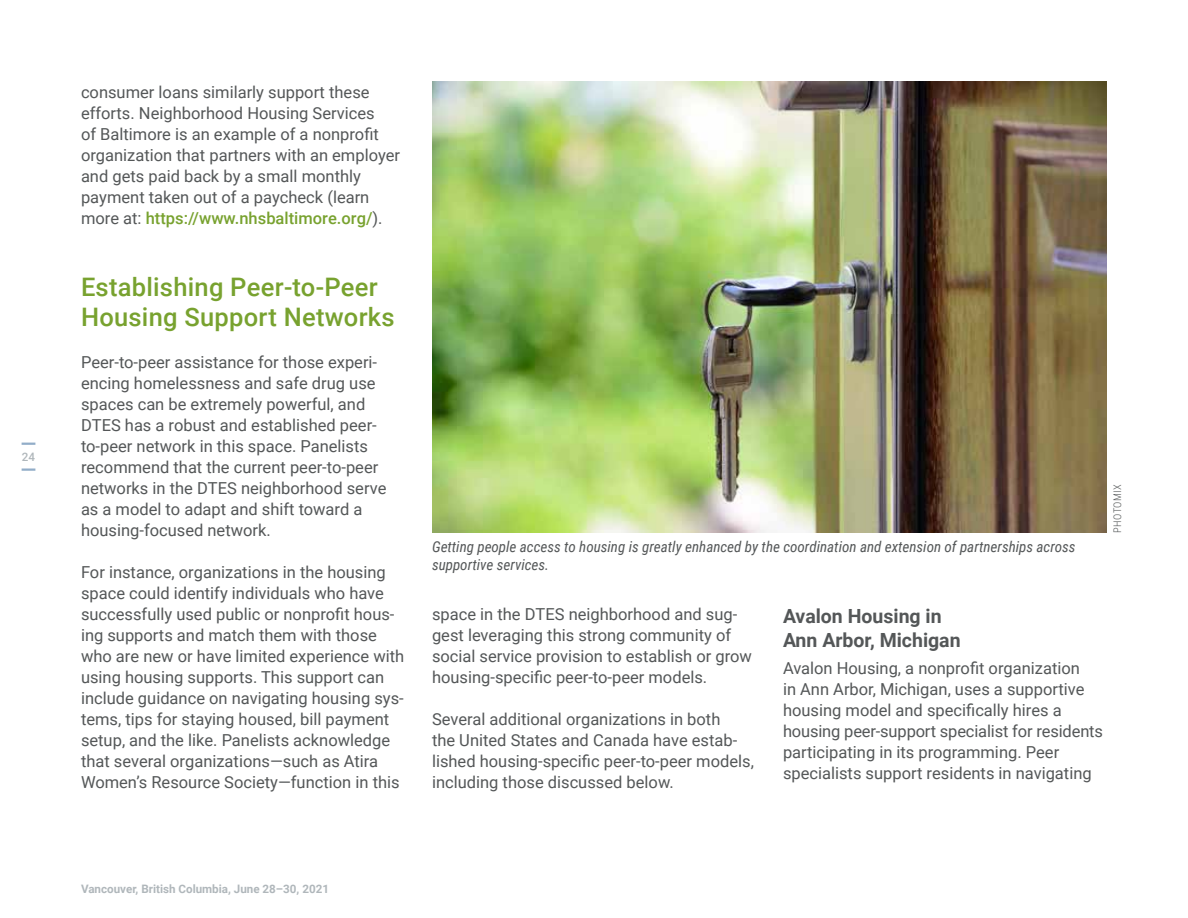
<style>
.page{position:relative;width:1188px;height:918px;background:#fff}
.page>*{position:absolute;margin:0;border:0;box-sizing:border-box;transform-origin:0 0}
.t1{font:500 25.5px/30px "Roboto";letter-spacing:.01em;color:#78a22f}
.t2{font:700 19.5px/24px "Roboto";color:#545758}
.t3{font:16.5px/21px "Roboto";color:#545758}
.t4{font:italic 15px/18px "Roboto Condensed";color:#545758}
.t5{font:700 11.7px "Roboto";color:#b0b7bb}
.t6{font:500 11.7px "Roboto";color:#b0b7bb}
.t7{font:300 10.5px "Roboto Condensed";letter-spacing:.035em;color:#545758}
.s1{font-weight:500;color:#78a22f}
</style>
<div class="page">
<svg style="left:22px;top:443px;width:13px;height:2px"></svg>
<svg style="left:22px;top:469px;width:13px;height:2px"></svg>
<img style="left:432px;top:81px;width:675px;height:452px">
<p class="t6" style="left:22px;top:449px;width:15px">24</p>
<p class="t3" style="left:81px;top:81px;width:321px">consumer loans similarly support these efforts. Neighborhood Housing Services<br>of Baltimore is an example of a nonprofit organization that partners with an employer and gets paid back by a small monthly payment taken out of a paycheck (learn more at: <span class="s1">https://www.nhsbaltimore.org/</span>).</p>
<h1 class="t1" style="left:81px;top:271px;width:315px">Establishing Peer-to-Peer<br>Housing Support Networks</h1>
<p class="t3" style="left:81px;top:351px;width:307px">Peer-to-peer assistance for those experi&shy;encing homelessness and safe drug use spaces can be extremely powerful, and DTES has a robust and established peer&shy;to-peer network in this space. Panelists recommend that the current peer-to-peer networks in the DTES neighborhood serve as a model to adapt and shift toward a housing-focused network.</p>
<p class="t3" style="left:81px;top:561px;width:325px">For instance, organizations in the housing space could identify individuals who have successfully used public or nonprofit hous&shy;ing supports and match them with those who are new or have limited experience with using housing supports. This support can include guidance on navigating housing sys&shy;tems, tips for staying housed, bill payment setup, and the like. Panelists acknowledge that several organizations—such as Atira Women’s Resource Society—function in this</p>
<p class="t4" style="left:432px;top:537px;width:645px">Getting people access to housing is greatly enhanced by the coordination and extension of partnerships across supportive services.</p>
<p class="t7" style="left:1110px;top:533px;width:50px;rotate:-90deg">PHOTOMIX</p>
<p class="t3" style="left:432px;top:603px;width:321px">space in the DTES neighborhood and sug&shy;gest leveraging this strong community of social service provision to establish or grow housing-specific peer-to-peer models.</p>
<p class="t3" style="left:432px;top:708px;width:323px">Several additional organizations in both<br>the United States and Canada have estab&shy;lished housing-specific peer-to-peer models, including those discussed below.</p>
<p class="t2" style="left:783px;top:604px;width:179px">Avalon Housing in<br>Ann Arbor, Michigan</p>
<p class="t3" style="left:783px;top:657px;width:322px">Avalon Housing, a nonprofit organization<br>in Ann Arbor, Michigan, uses a supportive housing model and specifically hires a housing peer-support specialist for residents participating in its programming. Peer specialists support residents in navigating</p>
<p class="t5" style="left:81px;top:881px;width:250px">Vancouver, British Columbia, June 28–30, 2021</p>
</div>
